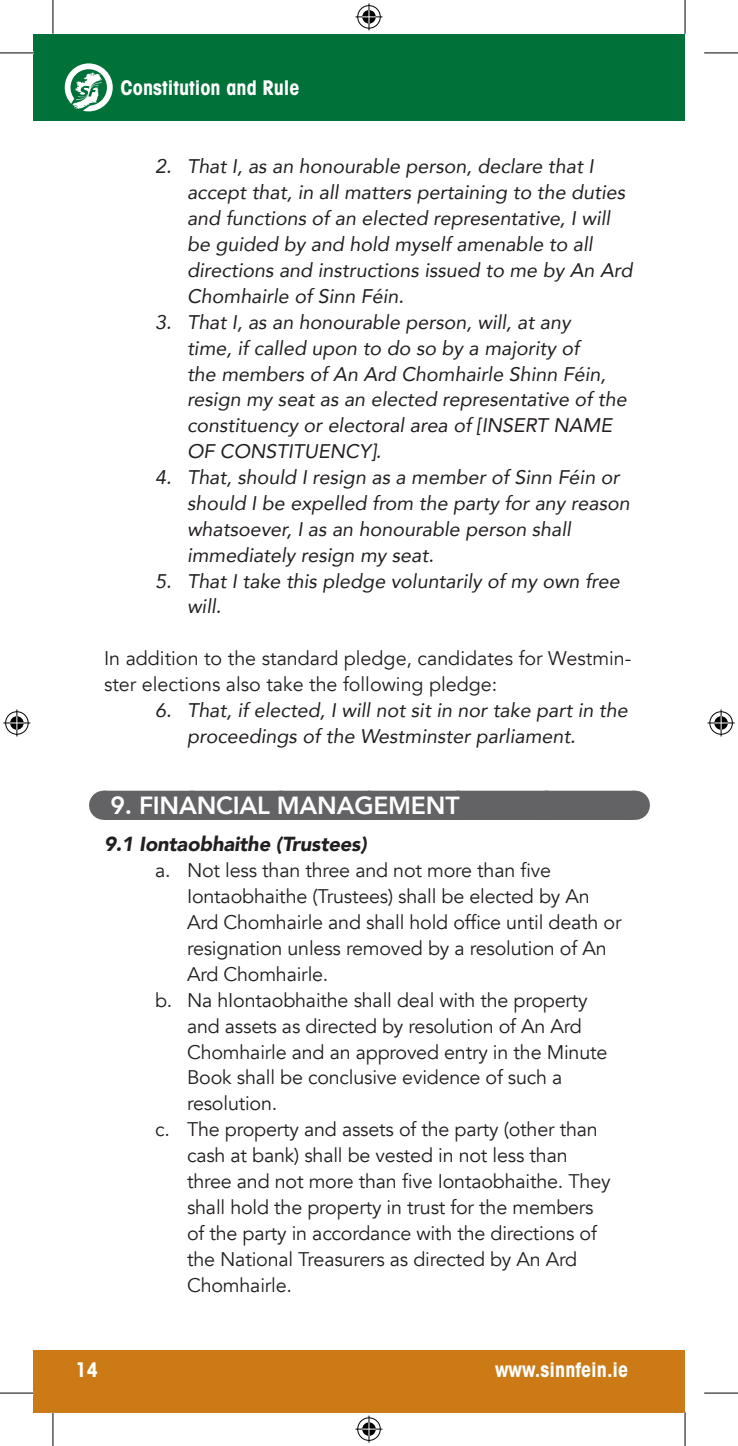
<style>
.page{position:relative;width:738px;height:1446px;background:#fff}
.page>*{position:absolute;margin:0;border:0;box-sizing:border-box;transform-origin:0 0}
.t1{font:800 24.75px "Avenir";letter-spacing:-.01em;color:#fff}
.t2{font:700 condensed 20.25px "Avant Garde";color:#fff}
.t3{font:italic 900 20.25px "Avenir";letter-spacing:-.01em;color:#231f20}
.t4{font:italic 19.8px/25.9px "Avenir";color:#231f20}
.t5{font:19.8px/25.9px "Avenir";letter-spacing:-.01em;color:#231f20}
</style>
<div class="page">
<div style="left:34px;top:34px;width:650px;height:86px;background:#007139"></div>
<div style="left:34px;top:1349px;width:650px;height:62px;background:#cb7a16"></div>
<svg style="left:65px;top:63px;width:48px;height:48px"></svg>
<div style="left:104px;top:790px;width:529px;height:29px;background:#636366"></div>
<svg style="left:192px;top:790px;width:397px;height:1px"></svg>
<svg style="left:634px;top:790px;width:1px;height:29px"></svg>
<hr style="left:0;top:53px;width:34px;height:1px;background:#000">
<hr style="left:703px;top:53px;width:34px;height:1px;background:#000">
<hr style="left:0;top:1392px;width:34px;height:1px;background:#000">
<hr style="left:703px;top:1392px;width:34px;height:1px;background:#000">
<hr style="left:53px;top:0;width:1px;height:34px;background:#000">
<hr style="left:53px;top:1411px;width:1px;height:34px;background:#000">
<hr style="left:684px;top:0;width:1px;height:34px;background:#000">
<hr style="left:684px;top:1411px;width:1px;height:34px;background:#000">
<svg style="left:355px;top:3px;width:27px;height:27px"></svg>
<svg style="left:355px;top:1415px;width:27px;height:27px"></svg>
<svg style="left:3px;top:709px;width:27px;height:27px"></svg>
<svg style="left:707px;top:709px;width:27px;height:27px"></svg>
<p class="t2" style="left:120px;top:75px;width:180px">Constitution and Rule</p>
<p class="t4" style="left:187px;top:153px;width:447px;text-indent:-32px">2. That I, as an honourable person, declare that I accept that, in all matters pertaining to the duties and functions of an elected representative, I will be guided by and hold myself amenable to all directions and instructions issued to me by An Ard Chomhairle of Sinn Féin.</p>
<p class="t4" style="left:187px;top:309px;width:441px;text-indent:-32px">3. That I, as an honourable person, will, at any<br>time, if called upon to do so by a majority of<br>the members of An Ard Chomhairle Shinn Féin, resign my seat as an elected representative of the constituency or electoral area of [INSERT NAME OF CONSTITUENCY].</p>
<p class="t4" style="left:187px;top:464px;width:444px;text-indent:-32px">4. That, should I resign as a member of Sinn Féin or should I be expelled from the party for any reason whatsoever, I as an honourable person shall immediately resign my seat.</p>
<p class="t4" style="left:187px;top:567px;width:434px;text-indent:-32px">5. That I take this pledge voluntarily of my own free will.</p>
<p class="t5" style="left:104px;top:645px;width:528px">In addition to the standard pledge, candidates for Westmin&shy;ster elections also take the following pledge:</p>
<p class="t4" style="left:187px;top:697px;width:442px;text-indent:-32px">6. That, if elected, I will not sit in nor take part in the proceedings of the Westminster parliament.</p>
<p class="t1" style="left:110px;top:786px;width:350px">9. FINANCIAL MANAGEMENT</p>
<p class="t3" style="left:104px;top:827px;width:264px">9.1 Iontaobhaithe (Trustees)</p>
<p class="t5" style="left:155px;top:857px;width:397px">a. Not less than three and not more than five</p>
<p class="t5" style="left:187px;top:883px;width:404px">Iontaobhaithe (Trustees) shall be elected by An</p>
<p class="t5" style="left:187px;top:909px;width:436px">Ard Chomhairle and shall hold office until death or</p>
<p class="t5" style="left:187px;top:935px;width:421px">resignation unless removed by a resolution of An</p>
<p class="t5" style="left:187px;top:961px;width:143px">Ard Chomhairle.</p>
<p class="t5" style="left:155px;top:987px;width:434px">b. Na hIontaobhaithe shall deal with the property</p>
<p class="t5" style="left:187px;top:1013px;width:396px">and assets as directed by resolution of An Ard</p>
<p class="t5" style="left:187px;top:1039px;width:421px">Chomhairle and an approved entry in the Minute</p>
<p class="t5" style="left:187px;top:1064px;width:377px">Book shall be conclusive evidence of such a</p>
<p class="t5" style="left:187px;top:1090px;width:92px">resolution.</p>
<p class="t5" style="left:155px;top:1116px;width:444px">c. The property and assets of the party (other than</p>
<p class="t5" style="left:187px;top:1142px;width:382px">cash at bank) shall be vested in not less than</p>
<p class="t5" style="left:187px;top:1168px;width:425px">three and not more than five Iontaobhaithe. They</p>
<p class="t5" style="left:187px;top:1194px;width:408px">shall hold the property in trust for the members</p>
<p class="t5" style="left:187px;top:1220px;width:411px">of the party in accordance with the directions of</p>
<p class="t5" style="left:187px;top:1246px;width:391px">the National Treasurers as directed by An Ard</p>
<p class="t5" style="left:187px;top:1271px;width:106px">Chomhairle.</p>
<p class="t2" style="left:75px;top:1356px;width:24px">14</p>
<p class="t2" style="left:495px;top:1356px;width:135px">www.sinnfein.ie</p>
</div>
